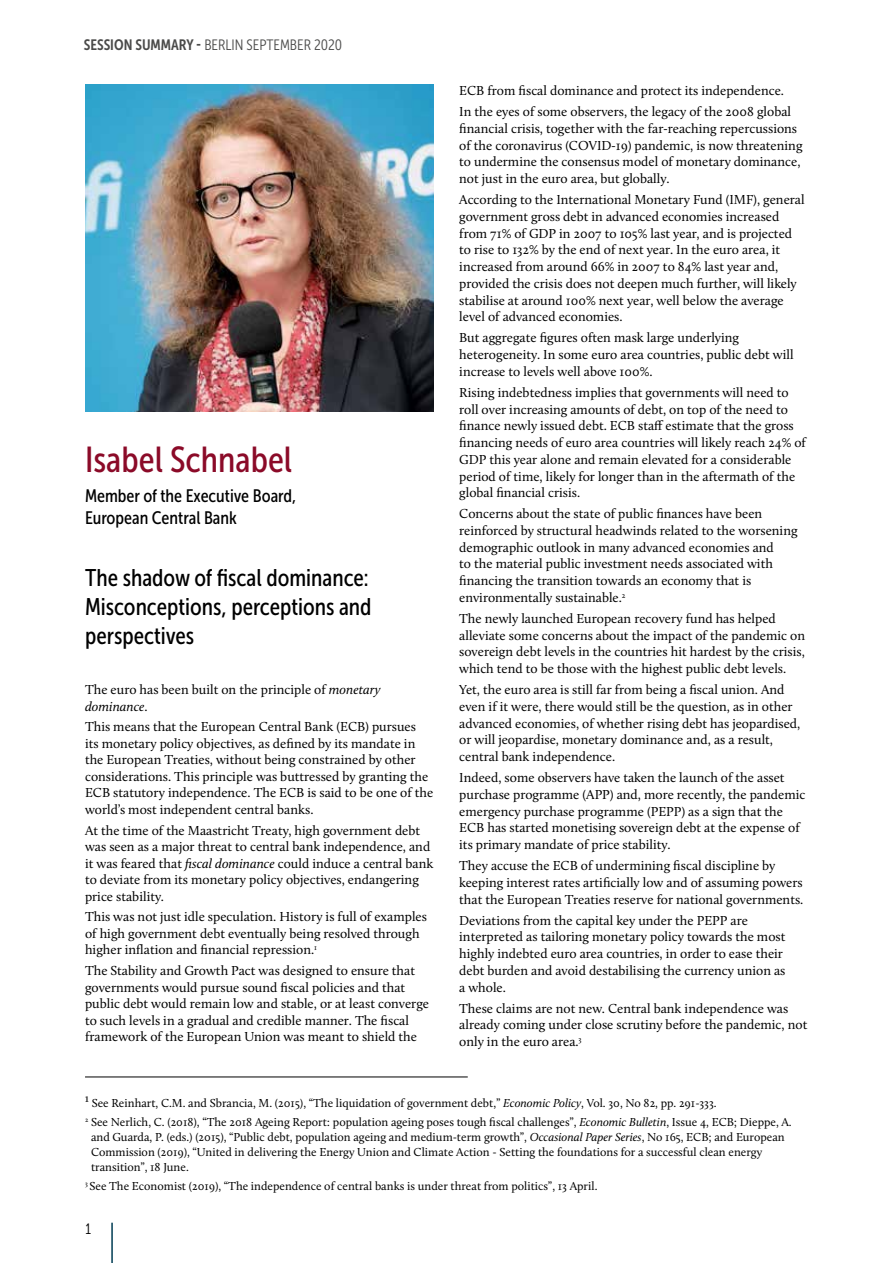
<style>
.page{position:relative;width:893px;height:1263px;background:#fff}
.page>*{position:absolute;margin:0;border:0;box-sizing:border-box;transform-origin:0 0}
.t1{font:36px "Museo Sans Cond 500";color:#8b0a28}
.t2{font:24px/28.8px "Museo Sans Cond 500";color:#000}
.t3{font:18px/21.6px "Museo Sans Cond 500";color:#000}
.t4{font:15px "Museo Sans Cond 300";color:#4a4a49}
.t5{font:15px "Museo Sans Cond 300";color:#000}
.t6{font:13.5px/16.8px "Calluna";color:#000}
.t7{font:12px/15px "Calluna";color:#000}
.s1{font-family:"Museo Sans Cond 700"}
.s2{font-style:italic}
.s3{font-size:13.5px}
</style>
<div class="page">
<hr style="left:111px;top:1223px;width:2px;height:40px;background:#003c54">
<img style="left:85px;top:84px;width:349px;height:328px">
<hr style="left:85px;top:1076px;width:383px;height:1px;background:#000">
<p class="t4" style="left:84px;top:36px;width:260px"><span class="s1">SESSION SUMMARY -</span> BERLIN SEPTEMBER 2020</p>
<h1 class="t1" style="left:85px;top:440px;width:209px">Isabel Schnabel</h1>
<h3 class="t3" style="left:85px;top:485px;width:213px">Member of the Executive Board,<br>European Central Bank</h3>
<h2 class="t2" style="left:85px;top:564px;width:288px">The shadow of fiscal dominance:<br>Misconceptions, perceptions and perspectives</h2>
<p class="t6" style="left:85px;top:681px;width:297px">The euro has been built on the principle of <span class="s2">monetary dominance</span>.</p>
<p class="t6" style="left:85px;top:719px;width:350px">This means that the European Central Bank (ECB) pursues<br>its monetary policy objectives, as defined by its mandate in the European Treaties, without being constrained by other considerations. This principle was buttressed by granting the ECB statutory independence. The ECB is said to be one of the world’s most independent central banks.</p>
<p class="t6" style="left:85px;top:822px;width:350px">At the time of the Maastricht Treaty, high government debt was seen as a major threat to central bank independence, and it was feared that <span class="s2">fiscal dominance</span> could induce a central bank to deviate from its monetary policy objectives, endangering price stability.</p>
<p class="t6" style="left:85px;top:908px;width:343px">This was not just idle speculation. History is full of examples of high government debt eventually being resolved through higher inflation and financial repression.<sup>1</sup></p>
<p class="t6" style="left:85px;top:962px;width:346px">The Stability and Growth Pact was designed to ensure that governments would pursue sound fiscal policies and that public debt would remain low and stable, or at least converge to such levels in a gradual and credible manner. The fiscal framework of the European Union was meant to shield the</p>
<p class="t6" style="left:459px;top:80px;width:333px;line-height:21px">ECB from fiscal dominance and protect its independence.<br>In the eyes of some observers, the legacy of the 2008 global</p>
<p class="t6" style="left:459px;top:120px;width:345px">financial crisis, together with the far-reaching repercussions of the coronavirus (COVID-19) pandemic, is now threatening to undermine the consensus model of monetary dominance, not just in the euro area, but globally.</p>
<p class="t6" style="left:459px;top:191px;width:347px">According to the International Monetary Fund (IMF), general government gross debt in advanced economies increased from 71% of GDP in 2007 to 105% last year, and is projected to rise to 132% by the end of next year. In the euro area, it increased from around 66% in 2007 to 84% last year and, provided the crisis does not deepen much further, will likely stabilise at around 100% next year, well below the average level of advanced economies.</p>
<p class="t6" style="left:459px;top:329px;width:336px">But aggregate figures often mask large underlying heterogeneity. In some euro area countries, public debt will increase to levels well above 100%.</p>
<p class="t6" style="left:459px;top:384px;width:348px">Rising indebtedness implies that governments will need to roll over increasing amounts of debt, on top of the need to finance newly issued debt. ECB staff estimate that the gross financing needs of euro area countries will likely reach 24% of GDP this year alone and remain elevated for a considerable period of time, likely for longer than in the aftermath of the global financial crisis.</p>
<p class="t6" style="left:459px;top:505px;width:340px">Concerns about the state of public finances have been reinforced by structural headwinds related to the worsening demographic outlook in many advanced economies and<br>to the material public investment needs associated with financing the transition towards an economy that is environmentally sustainable.<sup>2</sup></p>
<p class="t6" style="left:459px;top:610px;width:347px">The newly launched European recovery fund has helped alleviate some concerns about the impact of the pandemic on sovereign debt levels in the countries hit hardest by the crisis, which tend to be those with the highest public debt levels.</p>
<p class="t6" style="left:459px;top:681px;width:343px">Yet, the euro area is still far from being a fiscal union. And even if it were, there would still be the question, as in other advanced economies, of whether rising debt has jeopardised, or will jeopardise, monetary dominance and, as a result, central bank independence.</p>
<p class="t6" style="left:459px;top:769px;width:348px">Indeed, some observers have taken the launch of the asset purchase programme (APP) and, more recently, the pandemic emergency purchase programme (PEPP) as a sign that the ECB has started monetising sovereign debt at the expense of its primary mandate of price stability.</p>
<p class="t6" style="left:459px;top:857px;width:346px">They accuse the ECB of undermining fiscal discipline by keeping interest rates artificially low and of assuming powers that the European Treaties reserve for national governments.</p>
<p class="t6" style="left:459px;top:911px;width:328px">Deviations from the capital key under the PEPP are interpreted as tailoring monetary policy towards the most highly indebted euro area countries, in order to ease their debt burden and avoid destabilising the currency union as a whole.</p>
<p class="t6" style="left:459px;top:999px;width:350px">These claims are not new. Central bank independence was already coming under close scrutiny before the pandemic, not only in the euro area.<sup>3</sup></p>
<p class="t7" style="left:85px;top:1093px;width:708px;line-height:19.2px"><span class="s3">¹</span> See Reinhart, C.M. and Sbrancia, M. (2015), “The liquidation of government debt,” <span class="s2">Economic Policy</span>, Vol. 30, No 82, pp. 291-333.<br><sup>2</sup> See Nerlich, C. (2018), “The 2018 Ageing Report: population ageing poses tough fiscal challenges”, <span class="s2">Economic Bulletin</span>, Issue 4, ECB; Dieppe, A.</p>
<p class="t7" style="left:91px;top:1129px;width:695px">and Guarda, P. (eds.) (2015), “Public debt, population ageing and medium-term growth”, <span class="s2">Occasional Paper Series</span>, No 165, ECB; and European<br>Commission (2019), “United in delivering the Energy Union and Climate Action - Setting the foundations for a successful clean energy transition”, 18 June.</p>
<p class="t7" style="left:85px;top:1178px;width:514px"><sup>3</sup> See The Economist (2019), “The independence of central banks is under threat from politics”, 13 April.</p>
<p class="t5" style="left:85px;top:1221px;width:7px">1</p>
</div>
